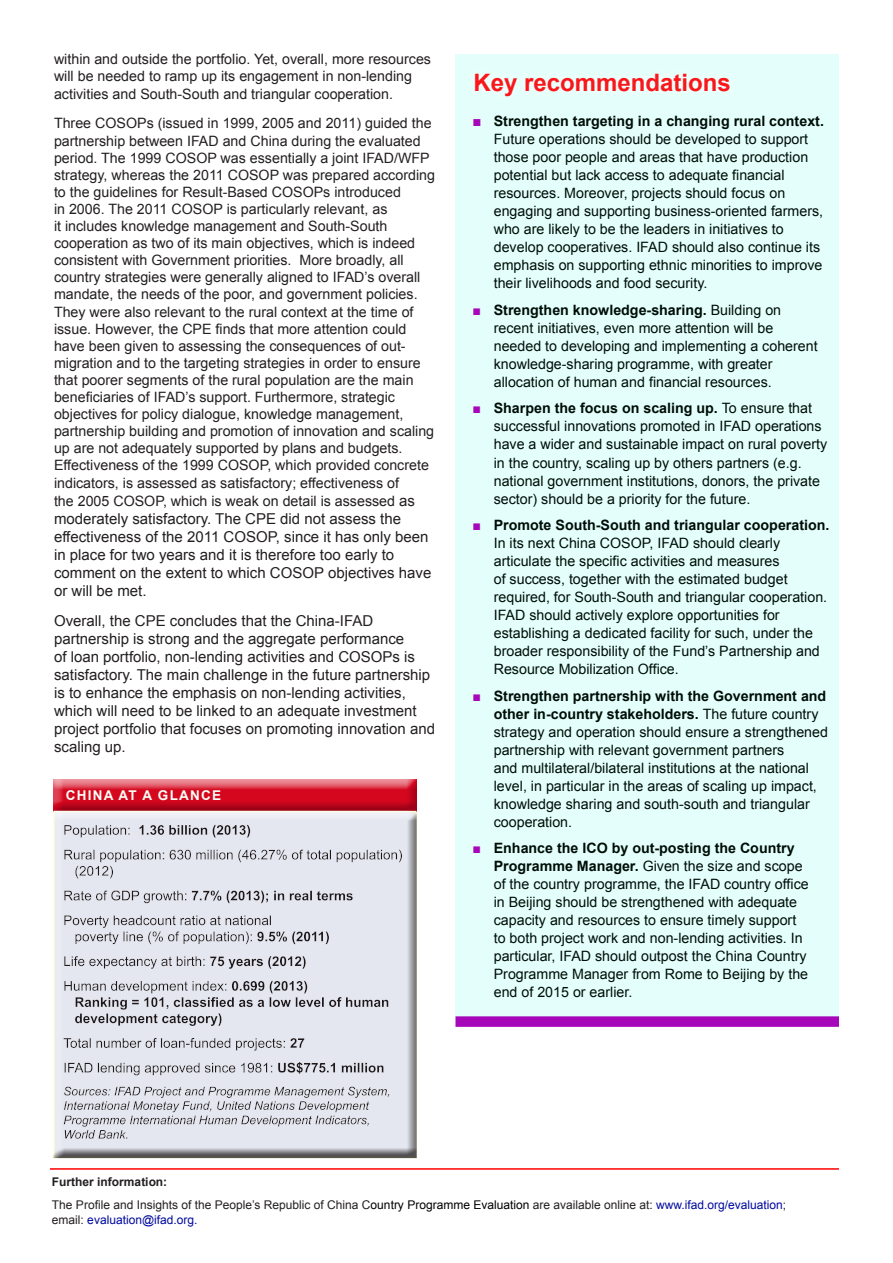
<style>
.page{position:relative;width:893px;height:1263px;background:#fff}
.page>*{position:absolute;margin:0;border:0;box-sizing:border-box;transform-origin:0 0}
.t1{font:700 24px "Arial";color:#fa171b}
.t2{font:15px/18px "Arial";color:#231f20}
.t3{font:14.25px/18px "Arial";color:#000d07}
.t4{font:14.25px/17.1px "Arial";color:#231f20}
.t5{font:700 13.5px "Arial";letter-spacing:.09em;color:#fbfdf6}
.t6{font:12px "Arial";color:#231f20}
.t7{font:12px "Arial";color:#000a9d}
.t8{font:700 12px "Arial";color:#231f20}
.s1{font-size:15px}
.s2{font-size:15px;color:#a608b9}
.s3{font-weight:700}
.s4{color:#a608b9}
.s5{color:#000}
.s6{color:#000a9d}
.s7{color:#231f20}
</style>
<div class="page">
<div style="left:455px;top:54px;width:384px;height:962px;background:#e4fffb"></div>
<hr style="left:50px;top:1168px;width:789px;height:2px;background:#fd0000">
<div style="left:455px;top:1016px;width:384px;height:11px;background:#a608b9"></div>
<div style="left:47px;top:779px;width:372px;height:33px;background:#a608b9;opacity:.75"></div>
<div style="left:52px;top:808px;width:376px;height:351px;background:#231f20;opacity:.75"></div>
<p class="t4" style="left:54px;top:51px;width:379px">within and outside the portfolio. Yet, overall, more resources will be needed to ramp up its engagement in non-lending activities and South-South and triangular cooperation.</p>
<p class="t4" style="left:54px;top:115px;width:382px">Three COSOPs (issued in 1999, 2005 and 2011) guided the partnership between IFAD and China during the evaluated period. The 1999 COSOP was essentially a joint IFAD/WFP strategy, whereas the 2011 COSOP was prepared according to the guidelines for Result-Based COSOPs introduced<br>in 2006. The 2011 COSOP is particularly relevant, as<br>it includes knowledge management and South-South cooperation as two of its main objectives, which is indeed consistent with Government priorities. More broadly, all country strategies were generally aligned to IFAD’s overall mandate, the needs of the poor, and government policies.<br>They were also relevant to the rural context at the time of issue. However, the CPE finds that more attention could have been given to assessing the consequences of out&shy;migration and to the targeting strategies in order to ensure that poorer segments of the rural population are the main beneficiaries of IFAD’s support. Furthermore, strategic objectives for policy dialogue, knowledge management, partnership building and promotion of innovation and scaling up are not adequately supported by plans and budgets.<br>Effectiveness of the 1999 COSOP, which provided concrete indicators, is assessed as satisfactory; effectiveness of<br>the 2005 COSOP, which is weak on detail is assessed <span class="s1">as</span></p>
<p class="t2" style="left:54px;top:509px;width:379px">moderately satisfactory. The CPE did not assess the effectiveness of the 2011 COSOP, since it has only been in place for two years and it is therefore too early to comment on the extent to which COSOP objectives have or will be met.</p>
<p class="t2" style="left:54px;top:612px;width:383px">Overall, the CPE concludes that the China-IFAD partnership is strong and the aggregate performance<br>of loan portfolio, non-lending activities and COSOPs is satisfactory. The main challenge in the future partnership is to enhance the emphasis on non-lending activities, which will need to be linked to an adequate investment project portfolio that focuses on promoting innovation and scaling up.</p>
<p class="t5" style="left:66px;top:786px;width:157px">CHINA AT A GLANCE</p>
<p class="t1" style="left:474px;top:67px;width:259px">Key recommendations</p>
<p class="t3" style="left:494px;top:113px;width:332px;text-indent:-21px"><span class="s2">■</span> <span class="s3">Strengthen targeting in a changing rural context.<br></span>Future operations should be developed to support those poor people and areas that have production potential but lack access to adequate financial resources. Moreover, projects should focus on engaging and supporting business-oriented farmers, who are likely to be the leaders in initiatives to develop cooperatives. IFAD should also continue its emphasis on supporting ethnic minorities to improve their livelihoods and food security.</p>
<p class="t3" style="left:494px;top:301px;width:325px;text-indent:-21px"><span class="s4">■</span> <span class="s3">Strengthen knowledge-sharing.</span> Building on recent initiatives, even more attention will be needed to developing and implementing a coherent knowledge-sharing programme, with greater allocation of human and financial resources.</p>
<p class="t3" style="left:494px;top:400px;width:335px;text-indent:-21px"><span class="s4">■</span> <span class="s3">Sharpen the focus on scaling up.</span> To ensure that successful innovations promoted in IFAD operations have a wider and sustainable impact on rural poverty in the country, scaling up by others partners (e.g. national government institutions, donors, the private sector) should be a priority for the future.</p>
<p class="t3" style="left:494px;top:516px;width:337px;text-indent:-21px"><span class="s4">■</span> <span class="s3">Promote South-South and triangular cooperation.<br></span>In its next China COSOP, IFAD should clearly articulate the specific activities and measures<br>of success, together with the estimated budget required, for South-South and triangular cooperation.<br>IFAD should actively explore opportunities for establishing a dedicated facility for such, under the broader responsibility of the Fund’s Partnership and Resource Mobilization Office.</p>
<p class="t3" style="left:494px;top:687px;width:336px;text-indent:-21px"><span class="s4">■</span> <span class="s3">Strengthen partnership with the Government and other in-country stakeholders.</span> The future country strategy and operation should ensure a strengthened partnership with relevant government partners<br>and multilateral/bilateral institutions at the national level, in particular in the areas of scaling up impact, knowledge sharing and south-south and triangular cooperation.</p>
<p class="t3" style="left:494px;top:839px;width:316px;text-indent:-21px"><span class="s4">■</span> <span class="s3">Enhance the ICO by out-posting the Country Programme Manager.</span> Given the size and scope of the country programme, the IFAD country office in Beijing should be strengthened with adequate capacity and resources to ensure timely support to both project work and non-lending activities. In particular, IFAD should outpost the China Country Programme Manager from Rome to Beijing by the end of 2015 or earlier.</p>
<p class="t8" style="left:52px;top:1174px;width:117px">Further information:</p>
<p class="t6" style="left:52px;top:1197px;width:736px">The Profile and Insights of the People’s Republic of China C<span class="s5">ountry Programme Evaluation</span> are available online at: <span class="s6">www.ifad.org/evaluation</span>;</p>
<p class="t7" style="left:52px;top:1211px;width:147px"><span class="s7">email:</span> evaluation@ifad.org.</p>
</div>
